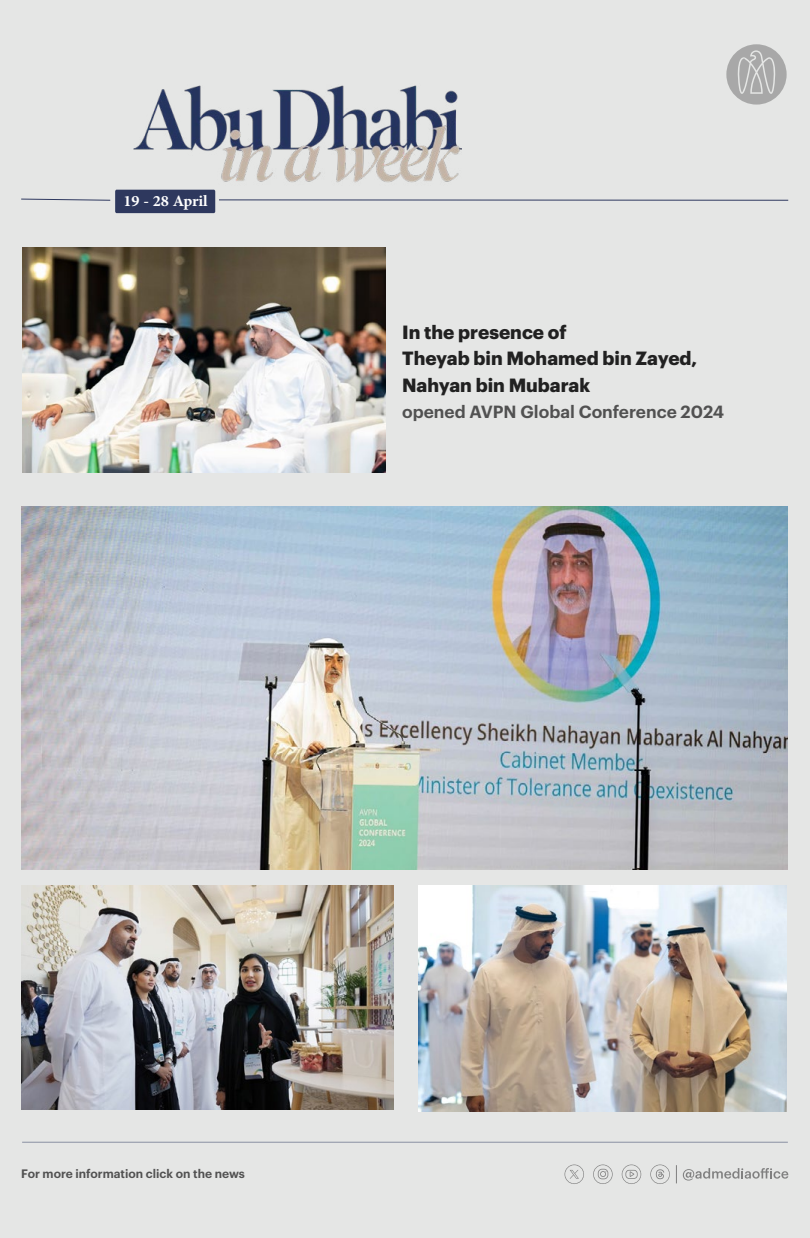
<style>
.page{position:relative;width:810px;height:1238px;background:#e5e6e5}
.page>*{position:absolute;margin:0;border:0;box-sizing:border-box;transform-origin:0 0}
.t1{font:700 22.2px "Adobe Arabic";letter-spacing:-.01em;color:#fff}
.t2{font:700 18.75px/26.2px "Graphik";color:#212121}
.t3{font:600 17.25px "Graphik";color:#515151}
.t4{font:600 12px "Graphik";color:#515151}
</style>
<div class="page">
<svg style="left:726px;top:44px;width:61px;height:61px"></svg>
<div style="left:115px;top:190px;width:100px;height:23px;background:#2e385e;border-radius:2px"></div>
<svg style="left:219px;top:199px;width:570px;height:2px"></svg>
<img style="left:134px;top:85px;width:328px;height:98px">
<svg style="left:21px;top:198px;width:90px;height:3px"></svg>
<img style="left:21px;top:506px;width:766px;height:363px">
<img style="left:21px;top:885px;width:372px;height:224px">
<img style="left:418px;top:885px;width:368px;height:226px">
<img style="left:23px;top:248px;width:363px;height:225px">
<hr style="left:22px;top:1141px;width:766px;height:1px;background:#2e385f">
<svg style="left:622px;top:1164px;width:19px;height:20px"></svg>
<svg style="left:683px;top:1168px;width:105px;height:12px"></svg>
<svg style="left:650px;top:1164px;width:20px;height:20px"></svg>
<svg style="left:565px;top:1164px;width:19px;height:20px"></svg>
<svg style="left:593px;top:1164px;width:20px;height:20px"></svg>
<svg style="left:676px;top:1165px;width:1px;height:18px"></svg>
<p class="t1" style="left:124px;top:185px;width:86px">19 28- April</p>
<p class="t2" style="left:402px;top:317px;width:297px">In the presence of<br>Theyab bin Mohamed bin Zayed,<br>Nahyan bin Mubarak</p>
<p class="t3" style="left:402px;top:398px;width:324px">opened AVPN Global Conference 2024</p>
<p class="t4" style="left:21px;top:1164px;width:225px">For more information click on the news</p>
</div>
